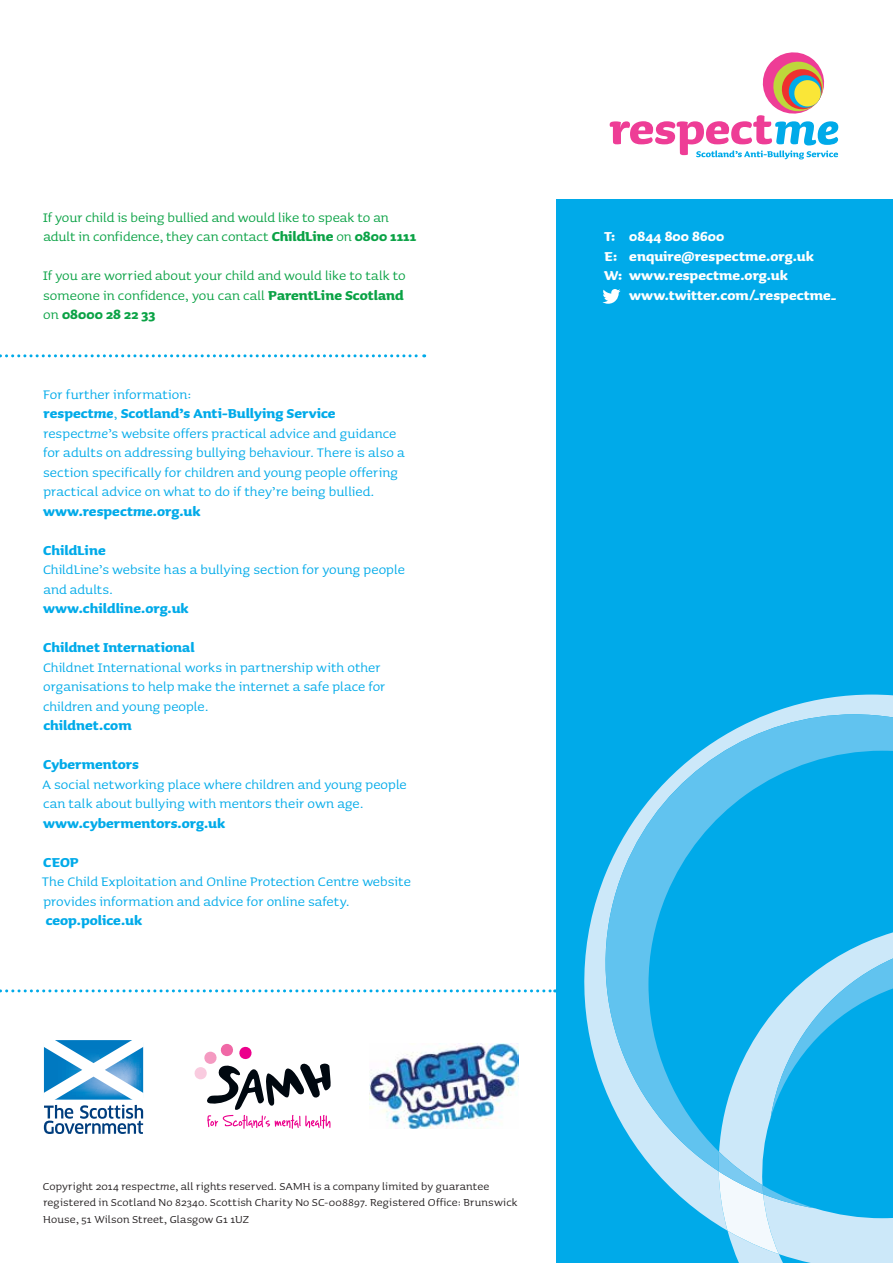
<style>
.page{position:relative;width:893px;height:1263px;background:#fff}
.page>*{position:absolute;margin:0;border:0;box-sizing:border-box;transform-origin:0 0}
.t1{font:16.5px/19.5px "Sauna Pro";color:#00aae9}
.t2{font:16.5px/19.5px "Sauna Pro";letter-spacing:-.005em;color:#0aa245}
.t3{font:700 16.5px "Sauna Pro";color:#00aae9}
.t4{font:700 16.5px/19.5px "Sauna Pro";letter-spacing:.005em;color:#fff}
.t5{font:13.5px/16.5px "Sauna Pro";letter-spacing:.01em;color:#231f20}
.s1{font-weight:700}
.s2{font-weight:700;font-style:italic}
.s3{font-style:italic}
</style>
<div class="page">
<div style="left:556px;top:200px;width:337px;height:1063px;background:#00aae9"></div>
<svg style="left:195px;top:1044px;width:136px;height:85px"></svg>
<img style="left:370px;top:1044px;width:148px;height:85px">
<svg style="left:43px;top:1040px;width:101px;height:94px"></svg>
<svg style="left:0;top:989px;width:550px;height:3px"></svg>
<svg style="left:0;top:354px;width:425px;height:3px"></svg>
<svg style="left:550px;top:694px;width:343px;height:569px"></svg>
<svg style="left:578px;top:714px;width:315px;height:494px"></svg>
<svg style="left:719px;top:1152px;width:60px;height:102px;background:#b1e1f7"></svg>
<svg style="left:602px;top:289px;width:18px;height:15px"></svg>
<svg style="left:610px;top:52px;width:228px;height:107px"></svg>
<p class="t2" style="left:43px;top:208px;width:375px">If your child is being bullied and would like to speak to an adult in confidence, they can contact <span class="s1">ChildLine</span> on <span class="s1">0800 1111</span></p>
<p class="t2" style="left:43px;top:266px;width:365px">If you are worried about your child and would like to talk to someone in confidence, you can call <span class="s1">ParentLine Scotland </span>on <span class="s1">08000 28 22 33</span></p>
<p class="t1" style="left:43px;top:384px;width:363px">For further information:<br><span class="s1">respect</span><span class="s2">me</span>, <span class="s1">Scotland’s Anti-Bullying Service </span>respect<span class="s3">me</span>’s website offers practical advice and guidance for adults on addressing bullying behaviour. There is also a section specifically for children and young people offering practical advice on what to do if they’re being bullied. <span class="s1">www.respect</span><span class="s2">me</span><span class="s1">.org.uk</span></p>
<p class="t3" style="left:43px;top:540px;width:64px">ChildLine</p>
<p class="t1" style="left:43px;top:560px;width:363px">ChildLine’s website has a bullying section for young people and adults.</p>
<p class="t3" style="left:43px;top:599px;width:147px">www.childline.org.uk</p>
<p class="t3" style="left:43px;top:638px;width:153px">Childnet International</p>
<p class="t1" style="left:43px;top:657px;width:344px">Childnet International works in partnership with other organisations to help make the internet a safe place for children and young people.</p>
<p class="t3" style="left:43px;top:716px;width:90px">childnet.com</p>
<p class="t3" style="left:43px;top:755px;width:97px">Cybermentors</p>
<p class="t1" style="left:42px;top:775px;width:366px">A social networking place where children and young people can talk about bullying with mentors their own age.</p>
<p class="t3" style="left:43px;top:813px;width:183px">www.cybermentors.org.uk</p>
<p class="t3" style="left:43px;top:852px;width:37px">CEOP</p>
<p class="t1" style="left:42px;top:872px;width:370px">The Child Exploitation and Online Protection Centre website provides information and advice for online safety.</p>
<p class="t3" style="left:46px;top:911px;width:98px">ceop.police.uk</p>
<p class="t4" style="left:604px;top:227px;width:211px">T: 0844 800 8600<br>E: enquire@respectme.org.uk<br>W: www.respectme.org.uk</p>
<p class="t4" style="left:629px;top:285px;width:209px">www.twitter.com/_respectme_</p>
<p class="t5" style="left:43px;top:1178px;width:476px">Copyright 2014 respect<span class="s3">me</span>, all rights reserved. SAMH is a company limited by guarantee registered in Scotland No 82340. Scottish Charity No SC-008897. Registered Office: Brunswick<br>House, 51 Wilson Street, Glasgow G1 1UZ</p>
</div>
